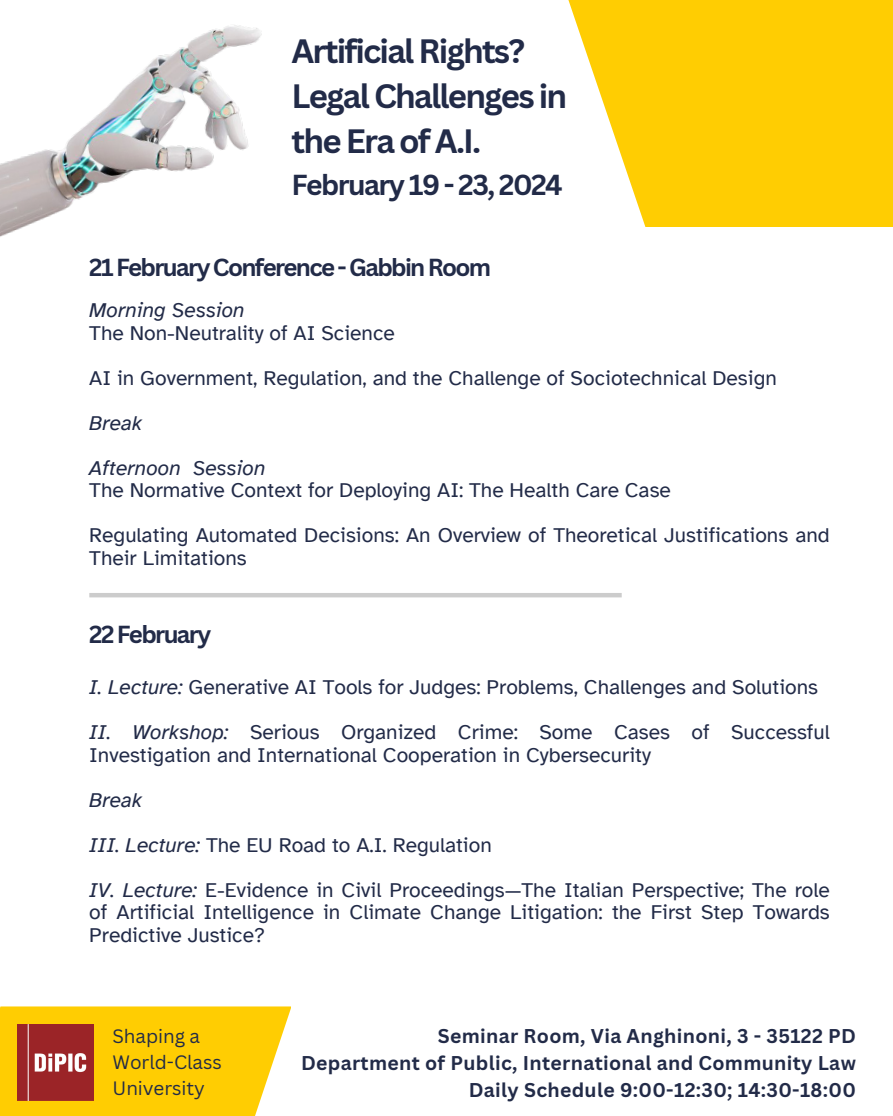
<style>
.page{position:relative;width:893px;height:1116px;background:#fff}
.page>*{position:absolute;margin:0;border:0;box-sizing:border-box;transform-origin:0 0}
.t1{font:700 32.85px/45.5px "Canva Sans";letter-spacing:-.055em;color:#222b48}
.t2{font:700 28.2px "Canva Sans";letter-spacing:-.055em;color:#222b48}
.t3{font:700 24px "Canva Sans";letter-spacing:-.07em;color:#222b48}
.t4{font:21px/22.5px "Atkinson Hyperlegible";color:#222b48}
.t5{font:italic 21px "Atkinson Hyperlegible";color:#222b48}
.t6{font:700 19.35px/27px "Canva Sans";letter-spacing:.015em;color:#222b48;text-align:right}
.t7{font:18.9px/26px "Canva Sans";letter-spacing:-.005em;color:#222b48}
.s1{font-style:italic}
</style>
<div class="page">
<svg style="left:568px;top:0;width:324px;height:227px;background:#ffd427"></svg>
<img style="left:0;top:25px;width:262px;height:212px">
<div style="left:0;top:1006px;width:291px;height:110px;background:#ffcd02"></div>
<img style="left:17px;top:1024px;width:77px;height:77px">
<hr style="left:89px;top:593px;width:532px;height:4px;background:#ccc">
<h4 class="t1" style="left:291px;top:27px;width:277px">Artificial Rights?<br>Legal Challenges in the Era of A.I.</h4>
<h4 class="t2" style="left:291px;top:165px;width:273px">February 19 - 23, 2024</h4>
<h2 class="t3" style="left:89px;top:251px;width:403px">21 February Conference - Gabbin Room</h2>
<h2 class="t4" style="left:89px;top:299px;width:307px"><span class="s1">Morning Session<br></span>The Non-Neutrality of AI Science</h2>
<h4 class="t4" style="left:89px;top:367px;width:688px">AI in Government, Regulation, and the Challenge of Sociotechnical Design</h4>
<h4 class="t5" style="left:89px;top:410px;width:55px">Break</h4>
<h4 class="t4" style="left:89px;top:457px;width:583px"><span class="s1">Afternoon Session<br></span>The Normative Context for Deploying AI: The Health Care Case</h4>
<h4 class="t4" style="left:89px;top:524px;width:741px">Regulating Automated Decisions: An Overview of Theoretical Justifications and<br>Their Limitations</h4>
<h4 class="t3" style="left:89px;top:618px;width:123px">22 February</h4>
<h4 class="t4" style="left:89px;top:676px;width:730px"><span class="s1">I. Lecture:</span> Generative AI Tools for Judges: Problems, Challenges and Solutions</h4>
<h4 class="t4" style="left:89px;top:721px;width:741px"><span class="s1">II. Workshop:</span> Serious Organized Crime: Some Cases of Successful<br>Investigation and International Cooperation in Cybersecurity</h4>
<p class="t5" style="left:89px;top:787px;width:55px">Break</p>
<p class="t4" style="left:89px;top:833px;width:404px"><span class="s1">III. Lecture:</span> The EU Road to A.I. Regulation</p>
<h3 class="t4" style="left:89px;top:878px;width:741px;text-align:justify"><span class="s1">IV. Lecture:</span> E-Evidence in Civil Proceedings—The Italian Perspective; The role of Artificial Intelligence in Climate Change Litigation: the First Step Towards Predictive Justice?</h3>
<h4 class="t7" style="left:112px;top:1023px;width:111px">Shaping a<br>World-Class<br>University</h4>
<h4 class="t6" style="left:301px;top:1022px;width:556px">Seminar Room, Via Anghinoni, 3 - 35122 PD<br>Department of Public, International and Community Law<br>Daily Schedule 9:00-12:30; 14:30-18:00</h4>
</div>
